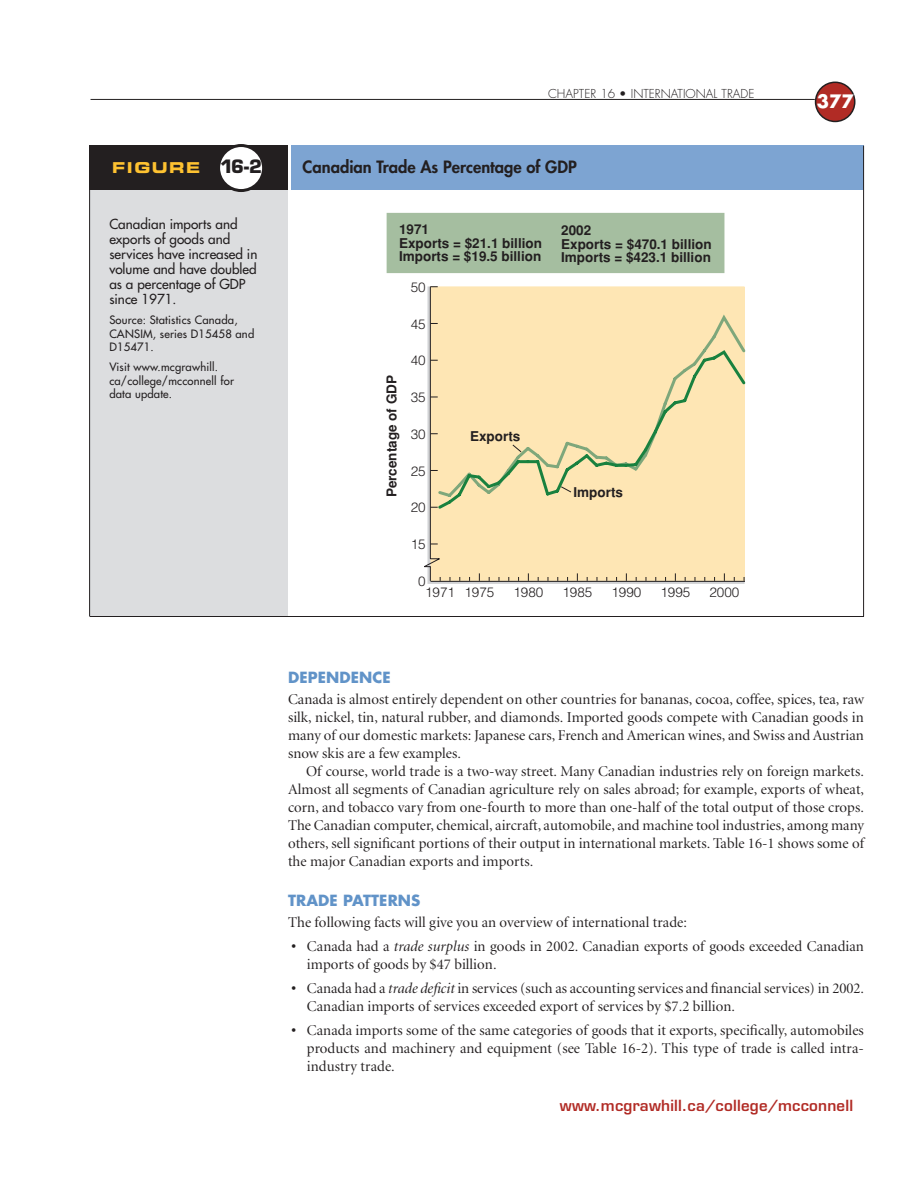
<style>
.page{position:relative;width:918px;height:1188px;background:#fff}
.page>*{position:absolute;margin:0;border:0;box-sizing:border-box;transform-origin:0 0}
.t1{font:700 18px "Futura";color:#fff}
.t2{font:800 16.5px "Futura";color:#231f20}
.t3{font:15px/18px "Minion Display";letter-spacing:.005em;color:#231f20;text-align:justify}
.t4{font:600 15px "Eurostile";letter-spacing:.015em;color:#b12b25}
.t5{font:700 15px "Futura";letter-spacing:.005em;color:#6193c8}
.t6{font:15px "Eurostile Bold Extended Two";letter-spacing:.1em;color:#fec231}
.t7{font:700 13.5px/13.5px "Helvetica";color:#231f20}
.t8{font:13.5px/15px "Futura";color:#231f20}
.t9{font:300 13.5px "Helvetica";color:#231f20}
.t10{font:300 12px "Futura";color:#231f20}
.t11{font:11.25px/13.5px "Futura";letter-spacing:.015em;color:#231f20}
.s1{font-family:"Eurostile";font-weight:700;font-size:18px;color:#231f20}
.s2{font-family:"Minion";font-weight:700}
.s3{font-style:italic}
</style>
<div class="page">
<svg style="left:815px;top:82px;width:41px;height:40px"></svg>
<hr style="left:91px;top:99px;width:724px;height:1px;background:#231f20">
<div style="left:90px;top:187px;width:198px;height:429px;background:#dcdddf"></div>
<div style="left:387px;top:213px;width:337px;height:60px;background:#a5bea0"></div>
<svg style="left:424px;top:286px;width:321px;height:296px;background:#f8e2b3"></svg>
<div style="left:436px;top:311px;width:309px;height:37px;background:#fee6b4"></div>
<div style="left:436px;top:348px;width:309px;height:163px;background:#fee6b4"></div>
<div style="left:90px;top:146px;width:198px;height:44px;background:#231f20"></div>
<div style="left:291px;top:146px;width:573px;height:44px;background:#7da4d2"></div>
<svg style="left:217px;top:144px;width:48px;height:48px"></svg>
<hr style="left:90px;top:616px;width:774px;height:1px;background:#231f20">
<hr style="left:89px;top:146px;width:1px;height:470px;background:#231f20">
<hr style="left:863px;top:146px;width:1px;height:470px;background:#231f20">
<p class="t10" style="left:548px;top:89px;width:208px">CHAPTER 16 • INTERNATIONAL TRADE</p>
<p class="t1" style="left:817px;top:93px;width:39px">377</p>
<p class="t6" style="left:112px;top:162px;width:151px">FIGURE <span class="s1">16-2</span></p>
<p class="t2" style="left:303px;top:159px;width:276px">Canadian Trade As Percentage of GDP</p>
<p class="t8" style="left:109px;top:217px;width:150px">Canadian imports and exports of goods and services have increased in volume and have doubled as a percentage of GDP since 1971.</p>
<p class="t11" style="left:109px;top:314px;width:146px">Source: Statistics Canada,<br>CANSIM, series D15458 and<br>D15471.</p>
<p class="t11" style="left:109px;top:361px;width:126px">Visit www.mcgrawhill. ca/college/mcconnell for data update.</p>
<p class="t7" style="left:399px;top:224px;width:144px">1971<br>Exports = $21.1 billion<br>Imports = $19.5 billion</p>
<p class="t7" style="left:561px;top:225px;width:152px">2002<br>Exports = $470.1 billion<br>Imports = $423.1 billion</p>
<p class="t9" style="left:411px;top:282px;width:17px">50</p>
<p class="t9" style="left:411px;top:319px;width:17px">45</p>
<p class="t7" style="left:386px;top:497px;width:124px;rotate:-90deg">Percentage of GDP</p>
<p class="t9" style="left:411px;top:356px;width:17px">40</p>
<p class="t9" style="left:411px;top:392px;width:17px">35</p>
<p class="t9" style="left:411px;top:429px;width:17px">30</p>
<p class="t9" style="left:411px;top:466px;width:17px">25</p>
<p class="t9" style="left:411px;top:503px;width:17px">20</p>
<p class="t9" style="left:411px;top:539px;width:17px">15</p>
<p class="t7" style="left:470px;top:431px;width:52px">Exports</p>
<p class="t7" style="left:574px;top:487px;width:51px">Imports</p>
<p class="t9" style="left:418px;top:576px;width:9px">0</p>
<p class="t9" style="left:425px;top:587px;width:71px">1971 1975</p>
<p class="t9" style="left:513px;top:587px;width:32px">1980</p>
<p class="t9" style="left:562px;top:587px;width:32px">1985</p>
<p class="t9" style="left:611px;top:587px;width:32px">1990</p>
<p class="t9" style="left:660px;top:587px;width:32px">1995</p>
<p class="t9" style="left:709px;top:587px;width:32px">2000</p>
<p class="t5" style="left:288px;top:670px;width:104px">DEPENDENCE</p>
<p class="t3" style="left:288px;top:691px;width:578px">Canada is almost entirely dependent on other countries for bananas, cocoa, coffee, spices, tea, raw silk, nickel, tin, natural rubber, and diamonds. Imported goods compete with Canadian goods in many of our domestic markets: Japanese cars, French and American wines, and Swiss and Austrian snow skis are a few examples.</p>
<p class="t3" style="left:288px;top:763px;width:578px;text-indent:18px">Of course, world trade is a two-way street. Many Canadian industries rely on foreign markets.<br>Almost all segments of Canadian agriculture rely on sales abroad; for example, exports of wheat, corn, and tobacco vary from one-fourth to more than one-half of the total output of those crops.<br>The Canadian computer, chemical, aircraft, automobile, and machine tool industries, among many others, sell significant portions of their output in international markets. Table 16-1 shows some of the major Canadian exports and imports.</p>
<p class="t5" style="left:288px;top:894px;width:134px">TRADE PATTERNS</p>
<p class="t3" style="left:288px;top:915px;width:401px">The following facts will give you an overview of international trade:</p>
<p class="t3" style="left:307px;top:939px;width:558px;text-indent:-16px"><span class="s2">•</span> Canada had a <span class="s3">trade surplus</span> in goods in 2002. Canadian exports of goods exceeded Canadian imports of goods by $47 billion.</p>
<p class="t3" style="left:307px;top:981px;width:559px;text-indent:-16px"><span class="s2">•</span> Canada had a <span class="s3">trade deficit</span> in services (such as accounting services and financial services) in 2002.<br>Canadian imports of services exceeded export of services by $7.2 billion.</p>
<p class="t3" style="left:307px;top:1023px;width:558px;text-indent:-16px"><span class="s2">•</span> Canada imports some of the same categories of goods that it exports, specifically, automobiles products and machinery and equipment (see Table 16-2). This type of trade is called intra&shy;industry trade.</p>
<p class="t4" style="left:560px;top:1099px;width:295px">www.mcgrawhill.ca/college/mcconnell</p>
</div>
